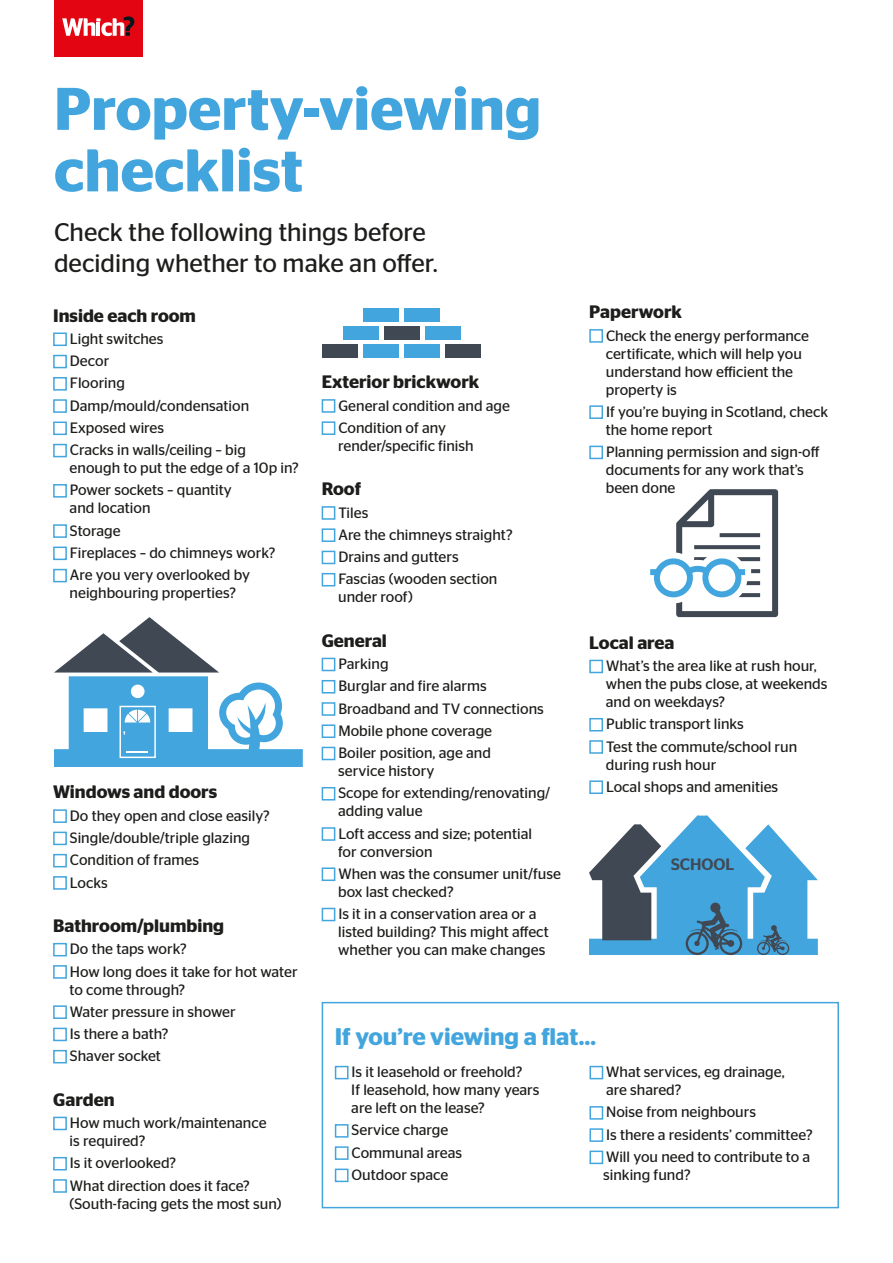
<style>
.page{position:relative;width:893px;height:1263px;background:#fff}
.page>*{position:absolute;margin:0;border:0;box-sizing:border-box;transform-origin:0 0}
.t1{font:600 60px/61.5px "Stag Sans";color:#42a5dd}
.t2{font:25.5px/30.6px "Stag Sans";color:#1d1d1b}
.t3{font:600 24px "Stag Sans";color:#42a5dd}
.t4{font:600 18px "Stag Sans";color:#1d1d1b}
.t5{font:500 16.5px "Stag Sans";color:#404853}
.t6{font:15px/22.2px "Stag Sans";color:#1d1d1b}
</style>
<div class="page">
<div style="left:54px;top:749px;width:250px;height:18px;background:#42a5dd"></div>
<div style="left:53px;top:332px;width:14px;height:14px;border:2px solid #42a5dd"></div>
<div style="left:53px;top:355px;width:14px;height:13px;border:2px solid #42a5dd"></div>
<div style="left:53px;top:377px;width:14px;height:14px;border:2px solid #42a5dd"></div>
<div style="left:53px;top:399px;width:14px;height:14px;border:2px solid #42a5dd"></div>
<div style="left:53px;top:421px;width:14px;height:14px;border:2px solid #42a5dd"></div>
<div style="left:53px;top:444px;width:14px;height:13px;border:2px solid #42a5dd"></div>
<div style="left:53px;top:484px;width:14px;height:14px;border:2px solid #42a5dd"></div>
<div style="left:53px;top:524px;width:14px;height:14px;border:2px solid #42a5dd"></div>
<div style="left:53px;top:546px;width:14px;height:14px;border:2px solid #42a5dd"></div>
<div style="left:53px;top:569px;width:14px;height:13px;border:2px solid #42a5dd"></div>
<div style="left:53px;top:809px;width:14px;height:14px;border:2px solid #42a5dd"></div>
<div style="left:53px;top:832px;width:14px;height:13px;border:2px solid #42a5dd"></div>
<div style="left:53px;top:854px;width:14px;height:13px;border:2px solid #42a5dd"></div>
<div style="left:53px;top:876px;width:14px;height:14px;border:2px solid #42a5dd"></div>
<div style="left:53px;top:943px;width:14px;height:13px;border:2px solid #42a5dd"></div>
<div style="left:53px;top:965px;width:14px;height:14px;border:2px solid #42a5dd"></div>
<div style="left:53px;top:1005px;width:14px;height:14px;border:2px solid #42a5dd"></div>
<div style="left:53px;top:1028px;width:14px;height:13px;border:2px solid #42a5dd"></div>
<div style="left:53px;top:1050px;width:14px;height:13px;border:2px solid #42a5dd"></div>
<div style="left:53px;top:1117px;width:14px;height:13px;border:2px solid #42a5dd"></div>
<div style="left:53px;top:1157px;width:14px;height:13px;border:2px solid #42a5dd"></div>
<div style="left:53px;top:1179px;width:14px;height:14px;border:2px solid #42a5dd"></div>
<div style="left:322px;top:399px;width:13px;height:14px;border:2px solid #42a5dd"></div>
<div style="left:322px;top:421px;width:13px;height:14px;border:2px solid #42a5dd"></div>
<div style="left:322px;top:506px;width:13px;height:14px;border:2px solid #42a5dd"></div>
<div style="left:322px;top:528px;width:13px;height:14px;border:2px solid #42a5dd"></div>
<div style="left:322px;top:551px;width:13px;height:13px;border:2px solid #42a5dd"></div>
<div style="left:322px;top:573px;width:13px;height:13px;border:2px solid #42a5dd"></div>
<div style="left:322px;top:658px;width:13px;height:13px;border:2px solid #42a5dd"></div>
<div style="left:322px;top:680px;width:13px;height:13px;border:2px solid #42a5dd"></div>
<div style="left:322px;top:702px;width:13px;height:14px;border:2px solid #42a5dd"></div>
<div style="left:322px;top:724px;width:13px;height:14px;border:2px solid #42a5dd"></div>
<div style="left:322px;top:747px;width:13px;height:13px;border:2px solid #42a5dd"></div>
<div style="left:322px;top:787px;width:13px;height:13px;border:2px solid #42a5dd"></div>
<div style="left:322px;top:827px;width:13px;height:14px;border:2px solid #42a5dd"></div>
<div style="left:322px;top:867px;width:13px;height:14px;border:2px solid #42a5dd"></div>
<div style="left:322px;top:908px;width:13px;height:13px;border:2px solid #42a5dd"></div>
<div style="left:589px;top:329px;width:14px;height:14px;border:2px solid #42a5dd"></div>
<div style="left:589px;top:405px;width:14px;height:14px;border:2px solid #42a5dd"></div>
<div style="left:589px;top:446px;width:14px;height:13px;border:2px solid #42a5dd"></div>
<div style="left:589px;top:660px;width:14px;height:13px;border:2px solid #42a5dd"></div>
<div style="left:589px;top:718px;width:14px;height:13px;border:2px solid #42a5dd"></div>
<div style="left:589px;top:740px;width:14px;height:14px;border:2px solid #42a5dd"></div>
<div style="left:589px;top:780px;width:14px;height:14px;border:2px solid #42a5dd"></div>
<div style="left:322px;top:1002px;width:517px;height:206px;border:2px solid #42a5dd"></div>
<div style="left:335px;top:1066px;width:14px;height:13px;border:2px solid #42a5dd"></div>
<div style="left:335px;top:1124px;width:14px;height:13px;border:2px solid #42a5dd"></div>
<div style="left:335px;top:1146px;width:14px;height:14px;border:2px solid #42a5dd"></div>
<div style="left:335px;top:1168px;width:14px;height:14px;border:2px solid #42a5dd"></div>
<div style="left:589px;top:1066px;width:14px;height:13px;border:2px solid #42a5dd"></div>
<div style="left:589px;top:1106px;width:14px;height:13px;border:2px solid #42a5dd"></div>
<div style="left:589px;top:1128px;width:14px;height:14px;border:2px solid #42a5dd"></div>
<div style="left:589px;top:1150px;width:14px;height:14px;border:2px solid #42a5dd"></div>
<div style="left:363px;top:308px;width:36px;height:14px;background:#42a5dd"></div>
<div style="left:404px;top:308px;width:36px;height:14px;background:#42a5dd"></div>
<div style="left:343px;top:326px;width:35px;height:14px;background:#42a5dd"></div>
<div style="left:384px;top:326px;width:35px;height:14px;background:#404853"></div>
<div style="left:425px;top:326px;width:35px;height:14px;background:#42a5dd"></div>
<div style="left:322px;top:344px;width:36px;height:14px;background:#404853"></div>
<div style="left:363px;top:344px;width:36px;height:14px;background:#42a5dd"></div>
<div style="left:404px;top:344px;width:36px;height:14px;background:#42a5dd"></div>
<div style="left:445px;top:344px;width:36px;height:14px;background:#404853"></div>
<svg style="left:54px;top:617px;width:229px;height:141px"></svg>
<svg style="left:589px;top:815px;width:229px;height:140px"></svg>
<svg style="left:650px;top:489px;width:128px;height:128px"></svg>
<div style="left:54px;top:0;width:89px;height:56px;background:#e30512"></div>
<svg style="left:62px;top:16px;width:72px;height:20px"></svg>
<h1 class="t1" style="left:54px;top:78px;width:489px">Property-viewing checklist</h1>
<h2 class="t2" style="left:54px;top:217px;width:385px">Check the following things before deciding whether to make an offer.</h2>
<p class="t4" style="left:53px;top:305px;width:144px">Inside each room</p>
<p class="t6" style="left:70px;top:327px;width:181px">Light switches<br>Decor<br>Flooring<br>Damp/mould/condensation<br>Exposed wires<br>Cracks in walls/ceiling – big</p>
<p class="t6" style="left:70px;top:457px;width:230px">enough to put the edge of a 10p in?<br>Power sockets – quantity</p>
<p class="t6" style="left:70px;top:497px;width:207px">and location<br>Storage<br>Fireplaces – do chimneys work?<br>Are you very overlooked by</p>
<p class="t6" style="left:70px;top:582px;width:168px">neighbouring properties?</p>
<p class="t4" style="left:53px;top:782px;width:166px">Windows and doors</p>
<p class="t6" style="left:70px;top:804px;width:201px">Do they open and close easily?<br>Single/double/triple glazing<br>Condition of frames<br>Locks</p>
<p class="t4" style="left:53px;top:915px;width:172px">Bathroom/plumbing</p>
<p class="t6" style="left:70px;top:938px;width:229px">Do the taps work?<br>How long does it take for hot water</p>
<p class="t6" style="left:70px;top:978px;width:167px">to come through?<br>Water pressure in shower<br>Is there a bath?<br>Shaver socket</p>
<p class="t4" style="left:53px;top:1089px;width:63px">Garden</p>
<p class="t6" style="left:70px;top:1114px;width:198px;line-height:18px">How much work/maintenance is required?</p>
<p class="t6" style="left:70px;top:1152px;width:182px">Is it overlooked?<br>What direction does it face?</p>
<p class="t6" style="left:70px;top:1192px;width:213px">(South-facing gets the most sun)</p>
<p class="t4" style="left:322px;top:372px;width:159px">Exterior brickwork</p>
<p class="t6" style="left:338px;top:394px;width:173px">General condition and age<br>Condition of any</p>
<p class="t6" style="left:338px;top:434px;width:137px">render/specific finish</p>
<p class="t4" style="left:322px;top:479px;width:41px">Roof</p>
<p class="t6" style="left:338px;top:501px;width:176px">Tiles<br>Are the chimneys straight?<br>Drains and gutters<br>Fascias (wooden section</p>
<p class="t6" style="left:338px;top:586px;width:76px">under roof)</p>
<p class="t4" style="left:322px;top:630px;width:67px">General</p>
<p class="t6" style="left:338px;top:653px;width:207px">Parking<br>Burglar and fire alarms<br>Broadband and TV connections<br>Mobile phone coverage<br>Boiler position, age and</p>
<p class="t6" style="left:338px;top:760px;width:214px">service history<br>Scope for extending/renovating/</p>
<p class="t6" style="left:338px;top:800px;width:195px">adding value<br>Loft access and size; potential</p>
<p class="t6" style="left:338px;top:840px;width:224px">for conversion<br>When was the consumer unit/fuse</p>
<p class="t6" style="left:338px;top:880px;width:200px">box last checked?<br>Is it in a conservation area or a</p>
<p class="t6" style="left:338px;top:923px;width:212px;line-height:18px">listed building? This might affect whether you can make changes</p>
<p class="t4" style="left:589px;top:302px;width:94px">Paperwork</p>
<p class="t6" style="left:606px;top:326px;width:205px;line-height:18px">Check the energy performance certificate, which will help you understand how efficient the property is</p>
<p class="t6" style="left:606px;top:402px;width:224px;line-height:18px">If you’re buying in Scotland, check the home report</p>
<p class="t6" style="left:606px;top:443px;width:215px;line-height:18px">Planning permission and sign-off documents for any work that’s been done</p>
<p class="t4" style="left:589px;top:632px;width:87px">Local area</p>
<p class="t6" style="left:606px;top:657px;width:223px;line-height:18px">What’s the area like at rush hour, when the pubs close, at weekends and on weekdays?</p>
<p class="t6" style="left:606px;top:713px;width:193px">Public transport links<br>Test the commute/school run</p>
<p class="t6" style="left:606px;top:753px;width:174px">during rush hour<br>Local shops and amenities</p>
<p class="t5" style="left:671px;top:854px;width:65px">SCHOOL</p>
<h3 class="t3" style="left:335px;top:1023px;width:263px">If you’re viewing a flat…</h3>
<p class="t6" style="left:351px;top:1063px;width:190px;line-height:18px">Is it leasehold or freehold?<br>If leasehold, how many years are left on the lease?</p>
<p class="t6" style="left:352px;top:1119px;width:112px">Service charge<br>Communal areas<br>Outdoor space</p>
<p class="t6" style="left:606px;top:1063px;width:180px;line-height:18px">What services, eg drainage, are shared?</p>
<p class="t6" style="left:606px;top:1101px;width:208px">Noise from neighbours<br>Is there a residents’ committee?<br>Will you need to contribute to a</p>
<p class="t6" style="left:603px;top:1163px;width:89px">sinking fund?</p>
</div>
